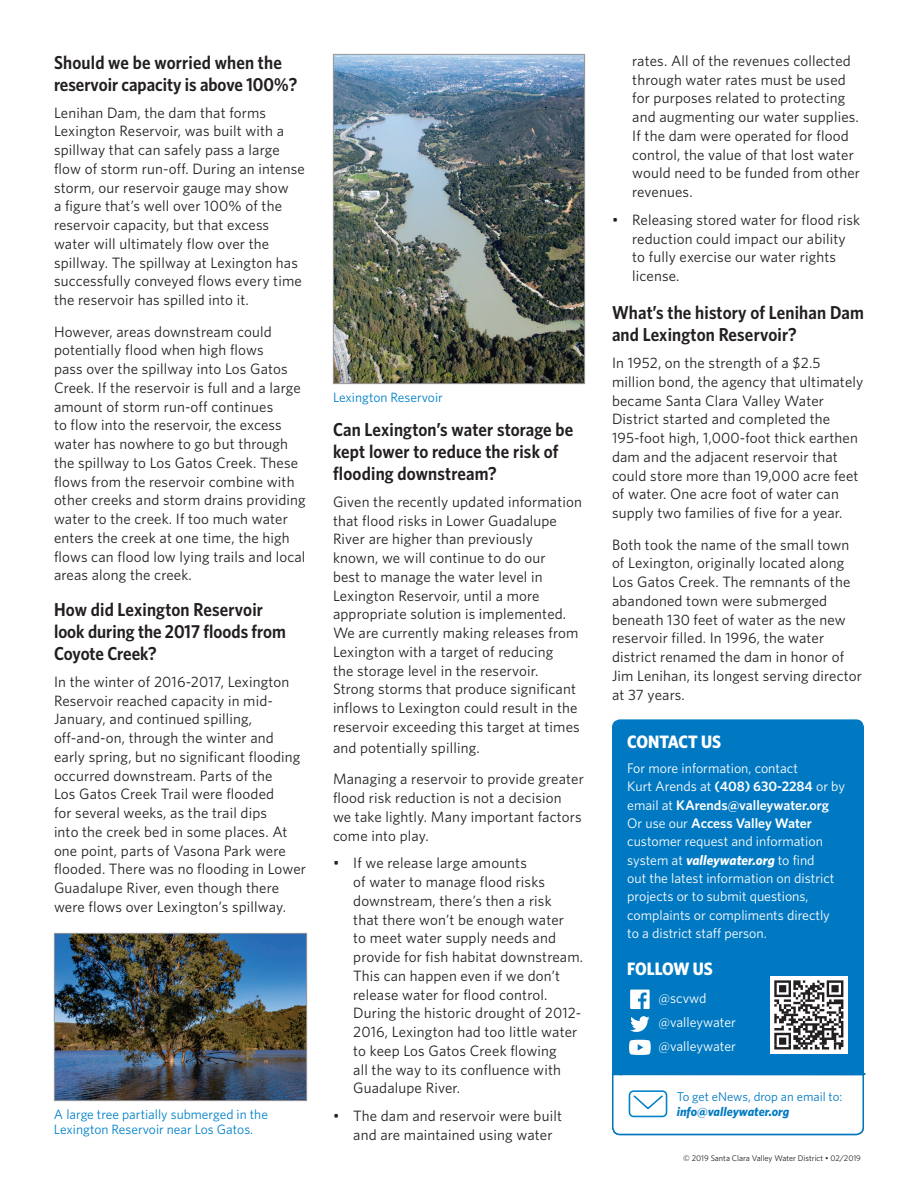
<style>
.page{position:relative;width:918px;height:1188px;background:#fff}
.page>*{position:absolute;margin:0;border:0;box-sizing:border-box;transform-origin:0 0}
.t1{font:600 18.75px/21.8px "Whitney Narrow";letter-spacing:.01em;color:#231f20}
.t2{font:700 18px "Whitney Narrow";letter-spacing:-.005em;color:#fff}
.t3{font:15px/18.8px "Whitney";letter-spacing:.01em;color:#231f20}
.t4{font:13.8px/18.3px "Whitney";color:#fff}
.t5{font:13.5px/15px "Whitney";color:#0082c9}
.t6{font:12.75px "Whitney";color:#0079c2}
.t7{font:italic 700 12.75px "Whitney";color:#0079c2}
.t8{font:8.25px "Whitney";color:#231f20}
.s1{font-weight:600}
.s2{font-weight:700;font-style:italic}
</style>
<div class="page">
<img style="left:335px;top:56px;width:248px;height:326px">
<div style="left:333px;top:54px;width:252px;height:330px;border:1px solid #999799"></div>
<img style="left:56px;top:935px;width:249px;height:164px">
<div style="left:54px;top:933px;width:253px;height:168px;border:1px solid #999799"></div>
<div style="left:612px;top:719px;width:252px;height:416px;background:#0079c2;border-radius:8px"></div>
<div style="left:770px;top:977px;width:78px;height:77px;background:#fff"></div>
<svg style="left:774px;top:980px;width:69px;height:69px"></svg>
<svg style="left:630px;top:990px;width:20px;height:19px"></svg>
<svg style="left:629px;top:1040px;width:22px;height:15px"></svg>
<svg style="left:630px;top:1016px;width:20px;height:16px"></svg>
<svg style="left:612px;top:1072px;width:254px;height:64px;background:#e4f1f8"></svg>
<p class="t1" style="left:54px;top:51px;width:245px">Should we be worried when the reservoir capacity is above 100%?</p>
<p class="t3" style="left:54px;top:103px;width:252px">Lenihan Dam, the dam that forms Lexington Reservoir, was built with a spillway that can safely pass a large flow of storm run-off. During an intense storm, our reservoir gauge may show<br>a figure that’s well over 100% of the reservoir capacity, but that excess water will ultimately flow over the spillway. The spillway at Lexington has successfully conveyed flows every time the reservoir has spilled into it.</p>
<p class="t3" style="left:54px;top:322px;width:253px">However, areas downstream could potentially flood when high flows<br>pass over the spillway into Los Gatos Creek. If the reservoir is full and a large amount of storm run-off continues<br>to flow into the reservoir, the excess water has nowhere to go but through the spillway to Los Gatos Creek. These flows from the reservoir combine with other creeks and storm drains providing water to the creek. If too much water enters the creek at one time, the high flows can flood low lying trails and local areas along the creek.</p>
<p class="t1" style="left:54px;top:598px;width:233px">How did Lexington Reservoir look during the 2017 floods from<br>Coyote Creek?</p>
<p class="t3" style="left:54px;top:672px;width:254px">In the winter of 2016-2017, Lexington Reservoir reached capacity in mid-January, and continued spilling, off-and-on, through the winter and early spring, but no significant flooding occurred downstream. Parts of the<br>Los Gatos Creek Trail were flooded<br>for several weeks, as the trail dips<br>into the creek bed in some places. At one point, parts of Vasona Park were flooded. There was no flooding in Lower Guadalupe River, even though there were flows over Lexington’s spillway.</p>
<p class="t5" style="left:54px;top:1107px;width:215px">A large tree partially submerged in the<br>Lexington Reservoir near Los Gatos.</p>
<p class="t5" style="left:333px;top:390px;width:111px">Lexington Reservoir</p>
<p class="t1" style="left:333px;top:418px;width:242px">Can Lexington’s water storage be kept lower to reduce the risk of flooding downstream?</p>
<p class="t3" style="left:333px;top:492px;width:251px">Given the recently updated information that flood risks in Lower Guadalupe River are higher than previously known, we will continue to do our<br>best to manage the water level in Lexington Reservoir, until a more appropriate solution is implemented.<br>We are currently making releases from Lexington with a target of reducing<br>the storage level in the reservoir.<br>Strong storms that produce significant inflows to Lexington could result in the reservoir exceeding this target at times</p>
<p class="t3" style="left:333px;top:731px;width:252px;line-height:31.5px">and potentially spilling.<br>Managing a reservoir to provide greater</p>
<p class="t3" style="left:333px;top:788px;width:250px">flood risk reduction is not a decision we take lightly. Many important factors come into play.</p>
<p class="t3" style="left:353px;top:853px;width:231px;text-indent:-20px">• If we release large amounts<br>of water to manage flood risks downstream, there’s then a risk<br>that there won’t be enough water<br>to meet water supply needs and provide for fish habitat downstream.<br>This can happen even if we don’t release water for flood control.<br>During the historic drought of 2012-<br>2016, Lexington had too little water to keep Los Gatos Creek flowing<br>all the way to its confluence with<br>Guadalupe River.</p>
<p class="t3" style="left:353px;top:1106px;width:210px;text-indent:-20px">• The dam and reservoir were built and are maintained using water</p>
<p class="t3" style="left:632px;top:51px;width:229px">rates. All of the revenues collected through water rates must be used for purposes related to protecting and augmenting our water supplies.<br>If the dam were operated for flood control, the value of that lost water would need to be funded from other revenues.</p>
<p class="t3" style="left:632px;top:210px;width:229px;text-indent:-20px">• Releasing stored water for flood risk reduction could impact our ability to fully exercise our water rights license.</p>
<p class="t1" style="left:612px;top:301px;width:254px">What’s the history of Lenihan Dam and Lexington Reservoir?</p>
<p class="t3" style="left:612px;top:353px;width:253px">In 1952, on the strength of a $2.5 million bond, the agency that ultimately became Santa Clara Valley Water District started and completed the 195-foot high, 1,000-foot thick earthen dam and the adjacent reservoir that could store more than 19,000 acre feet of water. One acre foot of water can supply two families of five for a year.</p>
<p class="t3" style="left:612px;top:535px;width:252px">Both took the name of the small town of Lexington, originally located along Los Gatos Creek. The remnants of the abandoned town were submerged beneath 130 feet of water as the new reservoir filled. In 1996, the water district renamed the dam in honor of Jim Lenihan, its longest serving director at 37 years.</p>
<p class="t2" style="left:627px;top:730px;width:95px">CONTACT US</p>
<p class="t4" style="left:627px;top:759px;width:219px">For more information, contact<br>Kurt Arends at <span class="s1">(408) 630-2284</span> or by email at <span class="s1">KArends@valleywater.org </span>Or use our <span class="s1">Access Valley Water </span>customer request and information system at <span class="s2">valleywater.org</span> to find<br>out the latest information on district projects or to submit questions, complaints or compliments directly to a district staff person.</p>
<p class="t2" style="left:627px;top:957px;width:87px">FOLLOW US</p>
<p class="t4" style="left:659px;top:986px;width:79px;line-height:23.7px">@scvwd @valleywater @valleywater</p>
<p class="t6" style="left:677px;top:1088px;width:167px">To get eNews, drop an email to:</p>
<p class="t7" style="left:677px;top:1103px;width:114px">info@valleywater.org</p>
<p class="t8" style="left:683px;top:1153px;width:179px">© 2019 Santa Clara Valley Water District • 02/2019</p>
</div>
